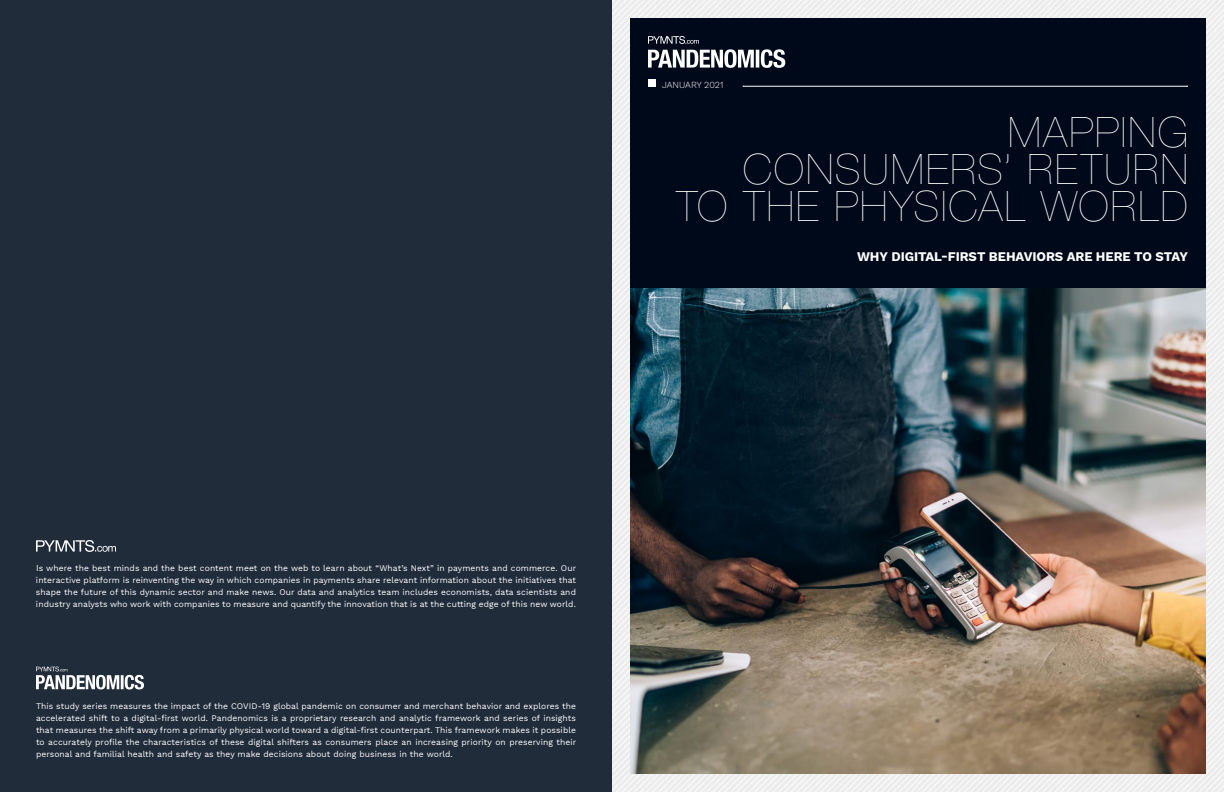
<style>
.page{position:relative;width:1224px;height:792px;background:#fff}
.page>*{position:absolute;margin:0;border:0;box-sizing:border-box;transform-origin:0 0}
.t1{font:200 42px/37px "Helvetica Neue LT Std";letter-spacing:.05em;color:#fff;text-align:right}
.t2{font:700 13px "Work Sans";letter-spacing:-.01em;color:#fff}
.t3{font:300 9.2px "Work Sans";color:#fff}
.t4{font:8.5px/12px "Work Sans";letter-spacing:.01em;color:#fff;text-align:justify}
.s1{font-size:9px}
</style>
<div class="page">
<div style="left:0;top:0;width:612px;height:792px;background:#202c3a"></div>
<img style="left:612px;top:0;width:612px;height:792px">
<div style="left:630px;top:18px;width:576px;height:270px;background:#00091a"></div>
<div style="left:648px;top:80px;width:7px;height:7px;background:#fff"></div>
<hr style="left:743px;top:86px;width:444px;height:1px;background:#fff">
<svg style="left:648px;top:36px;width:137px;height:32px"></svg>
<svg style="left:36px;top:667px;width:108px;height:22px"></svg>
<svg style="left:36px;top:540px;width:80px;height:12px"></svg>
<img style="left:630px;top:288px;width:576px;height:486px">
<p class="t3" style="left:662px;top:78px;width:63px">JANUARY 2021</p>
<h1 class="t1" style="left:676px;top:113px;width:513px">MAPPING<br>CONSUMERS’ RETURN<br>TO THE PHYSICAL WORLD</h1>
<h2 class="t2" style="left:857px;top:246px;width:332px">WHY DIGITAL-FIRST BEHAVIORS ARE HERE TO STAY</h2>
<p class="t4" style="left:36px;top:561px;width:542px"><span class="s1">I</span>s where the best minds and the best content meet on the web to learn about “What’s Next” in payments and commerce. Our interactive platform is reinventing the way in which companies in payments share relevant information about the initiatives that shape the future of this dynamic sector and make news. Our data and analytics team includes economists, data scientists and industry analysts who work with companies to measure and quantify the innovation that is at the cutting edge of this new world.</p>
<p class="t4" style="left:36px;top:700px;width:542px">This study series measures the impact of the COVID-19 global pandemic on consumer and merchant behavior and explores the accelerated shift to a digital-first world. Pandenomics is a proprietary research and analytic framework and series of insights that measures the shift away from a primarily physical world toward a digital-first counterpart. This framework makes it possible to accurately profile the characteristics of these digital shifters as consumers place an increasing priority on preserving their personal and familial health and safety as they make decisions about doing business in the world.</p>
</div>
